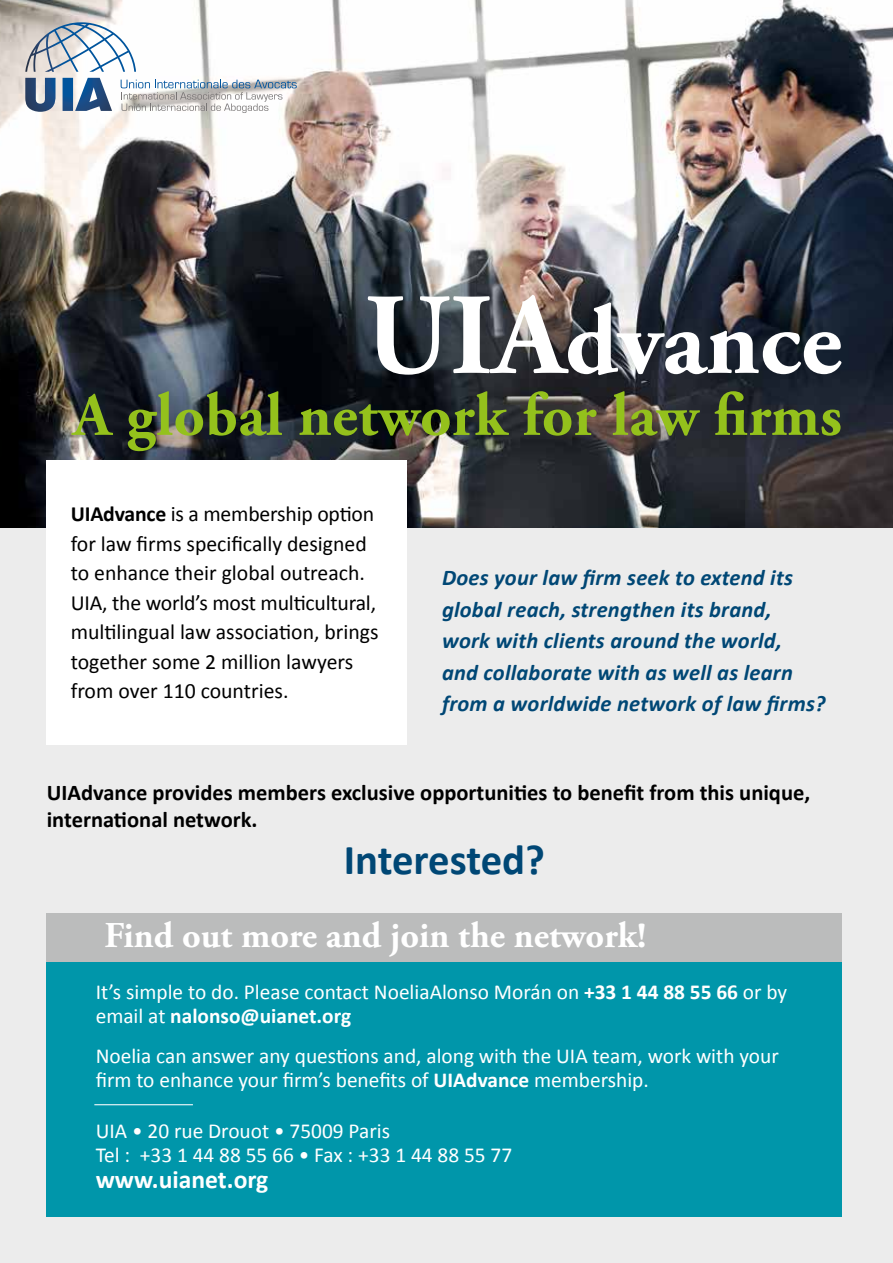
<style>
.page{position:relative;width:893px;height:1263px;background:#fff}
.page>*{position:absolute;margin:0;border:0;box-sizing:border-box;transform-origin:0 0}
.t1{font:700 98.4px "Adobe Garamond Pro";color:#fff}
.t2{font:700 60.9px "Adobe Garamond Pro";letter-spacing:.005em;color:#94c11c}
.t3{font:700 42.75px "Calibri";letter-spacing:-.01em;color:#004775}
.t4{font:700 36.3px "Adobe Garamond Pro";color:#fff}
.t5{font:700 25.65px "Calibri";color:#fff}
.t6{font:italic 700 22.5px/31.5px "Calibri";letter-spacing:.01em;color:#004775}
.t7{font:700 22.5px/27px "Calibri";color:#000}
.t8{font:21.75px/29.5px "Calibri";color:#000}
.t9{font:21.3px/24.6px "Calibri";color:#fff}
.s1{font-size:115.35px}
.s2{font-weight:700}
</style>
<div class="page">
<div style="left:0;top:290px;width:893px;height:973px;background:#ececec"></div>
<div style="left:47px;top:914px;width:795px;height:303px;background:#0096aa"></div>
<div style="left:47px;top:913px;width:795px;height:48px;background:#bbbcbc"></div>
<hr style="left:94px;top:1104px;width:99px;height:1px;background:#fff">
<img style="left:0;top:0;width:893px;height:527px">
<svg style="left:121px;top:80px;width:176px;height:33px"></svg>
<svg style="left:25px;top:78px;width:31px;height:34px"></svg>
<svg style="left:63px;top:78px;width:49px;height:33px"></svg>
<svg style="left:25px;top:22px;width:111px;height:50px"></svg>
<div style="left:47px;top:460px;width:360px;height:284px;background:#fff"></div>
<h1 class="t1" style="left:365px;top:284px;width:479px"><span class="s1">UIA</span>dvance</h1>
<h2 class="t2" style="left:73px;top:380px;width:770px">A global network for law firms</h2>
<p class="t8" style="left:71px;top:498px;width:309px"><span class="s2">UIAdvance</span> is a membership option for law firms specifically designed to enhance their global outreach.<br>UIA, the world’s most multicultural, multilingual law association, brings together some 2 million lawyers from over 110 countries.</p>
<p class="t6" style="left:442px;top:561px;width:385px">Does your law firm seek to extend its global reach, strengthen its brand,<br>work with clients around the world,<br>and collaborate with as well as learn from a worldwide network of law firms?</p>
<p class="t7" style="left:47px;top:778px;width:765px">UIAdvance provides members exclusive opportunities to benefit from this unique, international network.</p>
<h3 class="t3" style="left:344px;top:834px;width:203px">Interested?</h3>
<h3 class="t4" style="left:104px;top:915px;width:543px">Find out more and join the network!</h3>
<p class="t9" style="left:96px;top:978px;width:693px">It’s simple to do. Please contact NoeliaAlonso Morán on <span class="s2">+33 1 44 88 55 66</span> or by email at <span class="s2">nalonso@uianet.org</span></p>
<p class="t9" style="left:96px;top:1042px;width:685px">Noelia can answer any questions and, along with the UIA team, work with your firm to enhance your firm’s benefits of <span class="s2">UIAdvance</span> membership.</p>
<p class="t9" style="left:96px;top:1117px;width:418px">UIA • 20 rue Drouot • 75009 Paris<br>Tel : +33 1 44 88 55 66 • Fax : +33 1 44 88 55 77</p>
<p class="t5" style="left:96px;top:1163px;width:174px">www.uianet.org</p>
</div>
